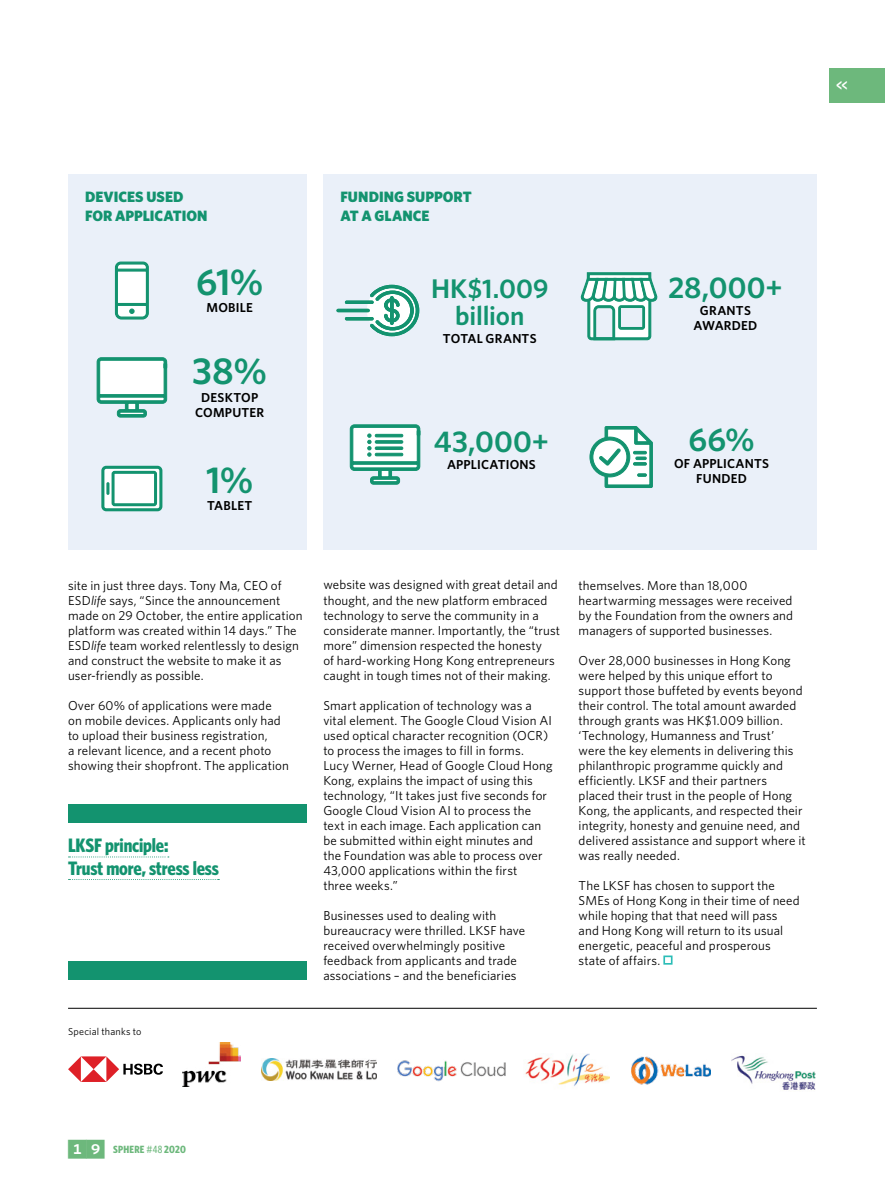
<style>
.page{position:relative;width:885px;height:1191px;background:#fff}
.page>*{position:absolute;margin:0;border:0;box-sizing:border-box;transform-origin:0 0}
.t1{font:600 37.5px "Whitney";color:#13936f}
.t2{font:600 33px "Whitney";color:#13936f}
.t3{font:600 30px "Whitney";letter-spacing:.005em;color:#13936f}
.t4{font:600 27px/27px "Whitney";letter-spacing:.005em;color:#13936f;text-align:center}
.t5{font:700 19.5px/22.5px "Whitney Condensed";letter-spacing:-.01em;color:#13936f}
.t6{font:600 16.5px "Whitney Condensed";color:#fff}
.t7{font:900 15px/18.8px "Whitney";letter-spacing:.005em;color:#13936f}
.t8{font:12.9px/15px "Whitney";letter-spacing:.01em;color:#000}
.t9{font:600 12.9px/15px "Whitney";letter-spacing:.015em;color:#000}
.t10{font:700 10.5px "Whitney Condensed";letter-spacing:.02em;color:#6db87c}
.t11{font:10.2px "Whitney";letter-spacing:.02em;color:#000}
.s1{font-style:italic}
.s2{font-family:"Whitney Index Black Square Bd";font-weight:400;font-size:22.5px}
.s3{font-weight:500}
</style>
<div class="page">
<div style="left:323px;top:174px;width:493px;height:376px;background:#eaf0f9"></div>
<svg style="left:580px;top:272px;width:77px;height:69px"></svg>
<div style="left:829px;top:68px;width:55px;height:34px;background:#6db87c"></div>
<div style="left:68px;top:804px;width:238px;height:18px;background:#13936f"></div>
<svg style="left:69px;top:856px;width:100px;height:1px"></svg>
<svg style="left:69px;top:879px;width:150px;height:1px"></svg>
<div style="left:68px;top:961px;width:238px;height:19px;background:#13936f"></div>
<svg style="left:68px;top:1056px;width:95px;height:26px"></svg>
<img style="left:183px;top:1042px;width:57px;height:44px">
<img style="left:261px;top:1058px;width:116px;height:22px">
<img style="left:397px;top:1060px;width:109px;height:22px">
<img style="left:524px;top:1053px;width:85px;height:33px">
<img style="left:631px;top:1056px;width:79px;height:29px">
<img style="left:731px;top:1055px;width:85px;height:35px">
<svg style="left:369px;top:285px;width:50px;height:51px"></svg>
<div style="left:390px;top:298px;width:3px;height:27px;border:1px solid #13936f"></div>
<div style="left:336px;top:309px;width:33px;height:3px;border:1px solid #13936f"></div>
<div style="left:345px;top:301px;width:28px;height:3px;border:1px solid #13936f"></div>
<div style="left:345px;top:317px;width:28px;height:3px;border:1px solid #13936f"></div>
<svg style="left:589px;top:426px;width:64px;height:62px"></svg>
<svg style="left:349px;top:424px;width:71px;height:61px"></svg>
<div style="left:68px;top:174px;width:238px;height:376px;background:#eaf0f9"></div>
<svg style="left:114px;top:261px;width:35px;height:59px;background:#afdace"></svg>
<svg style="left:96px;top:357px;width:71px;height:61px"></svg>
<svg style="left:101px;top:465px;width:62px;height:47px;background:#a6d6c9"></svg>
<hr style="left:68px;top:1008px;width:748px;height:1px;background:#000">
<div style="left:663px;top:955px;width:9px;height:9px;border:2px solid #2cbdb7"></div>
<p class="t6" style="left:836px;top:75px;width:13px">&lt;&lt;</p>
<p class="t7" style="left:85px;top:187px;width:124px">DEVICES USED<br>FOR APPLICATION</p>
<h1 class="t1" style="left:196px;top:259px;width:69px">61%</h1>
<p class="t9" style="left:206px;top:300px;width:46px">MOBILE</p>
<h1 class="t1" style="left:192px;top:349px;width:76px">38%</h1>
<p class="t9" style="left:201px;top:389px;width:33px">DESKTO</p>
<p class="t9" style="left:251px;top:389px;width:9px">P</p>
<p class="t9" style="left:195px;top:404px;width:11px">COM</p>
<p class="t9" style="left:225px;top:404px;width:41px">PUTER</p>
<h1 class="t1" style="left:206px;top:457px;width:49px">1%</h1>
<p class="t9" style="left:207px;top:497px;width:39px">TABLET</p>
<p class="t7" style="left:340px;top:187px;width:133px">FUNDING SUPPORT<br>AT A GLANCE</p>
<h3 class="t4" style="left:431px;top:274px;width:119px">HK$1.009<br>BILLION</h3>
<p class="t9" style="left:443px;top:331px;width:10px">TOT</p>
<p class="t9" style="left:467px;top:331px;width:71px">AL GRANTS</p>
<h3 class="t3" style="left:434px;top:423px;width:116px">43,000+</h3>
<p class="t9" style="left:447px;top:456px;width:90px">APPLICATIONS</p>
<h3 class="t3" style="left:668px;top:269px;width:116px">28,000+</h3>
<p class="t9" style="left:693px;top:303px;width:59px;text-indent:6px">GRANTS<br>AWARDED</p>
<h2 class="t2" style="left:688px;top:420px;width:68px">66%</h2>
<p class="t9" style="left:696px;top:456px;width:74px;text-indent:-22px">OF APPLICANTS<br>FUNDED</p>
<p class="t8" style="left:68px;top:577px;width:236px">site in just three days. Tony Ma, CEO of ESD<span class="s1">life</span> says, “Since the announcement made on 29 October, the entire application platform was created within 14 days.” The ESD<span class="s1">life</span> team worked relentlessly to design and construct the website to make it as user-friendly as possible.</p>
<p class="t8" style="left:68px;top:697px;width:222px">Over 60% of applications were made<br>on mobile devices. Applicants only had to upload their business registration,<br>a relevant licence, and a recent photo showing their shopfront. The application</p>
<h3 class="t5" style="left:68px;top:833px;width:152px">LKSF principle:<br>Trust more, stress less</h3>
<p class="t11" style="left:68px;top:1025px;width:75px">Special thanks to</p>
<p class="t8" style="left:323px;top:577px;width:238px">website was designed with great detail and thought, and the new platform embraced technology to serve the community in a considerate manner. Importantly, the “trust more” dimension respected the honesty<br>of hard-working Hong Kong entrepreneurs caught in tough times not of their making.</p>
<p class="t8" style="left:323px;top:697px;width:231px">Smart application of technology was a vital element. The Google Cloud Vision AI used optical character recognition (OCR) to process the images to fill in forms.<br>Lucy Werner, Head of Google Cloud Hong Kong, explains the impact of using this technology, “It takes just five seconds for Google Cloud Vision AI to process the text in each image. Each application can be submitted within eight minutes and the Foundation was able to process over 43,000 applications within the first<br>three weeks.”</p>
<p class="t8" style="left:323px;top:907px;width:203px">Businesses used to dealing with bureaucracy were thrilled. LKSF have received overwhelmingly positive feedback from applicants and trade associations – and the beneficiaries</p>
<p class="t8" style="left:578px;top:577px;width:216px">themselves. More than 18,000 heartwarming messages were received by the Foundation from the owners and managers of supported businesses.</p>
<p class="t8" style="left:578px;top:652px;width:228px">Over 28,000 businesses in Hong Kong were helped by this unique effort to support those buffeted by events beyond their control. The total amount awarded through grants was HK$1.009 billion. ‘Technology, Humanness and Trust’<br>were the key elements in delivering this philanthropic programme quickly and efficiently. LKSF and their partners placed their trust in the people of Hong Kong, the applicants, and respected their integrity, honesty and genuine need, and delivered assistance and support where it was really needed.</p>
<p class="t8" style="left:578px;top:877px;width:222px">The LKSF has chosen to support the<br>SMEs of Hong Kong in their time of need while hoping that that need will pass and Hong Kong will return to its usual energetic, peaceful and prosperous state of affairs.</p>
<p class="t10" style="left:66px;top:1143px;width:121px"><span class="s2">19</span> Sphere <span class="s3">#48</span> 2020</p>
</div>
